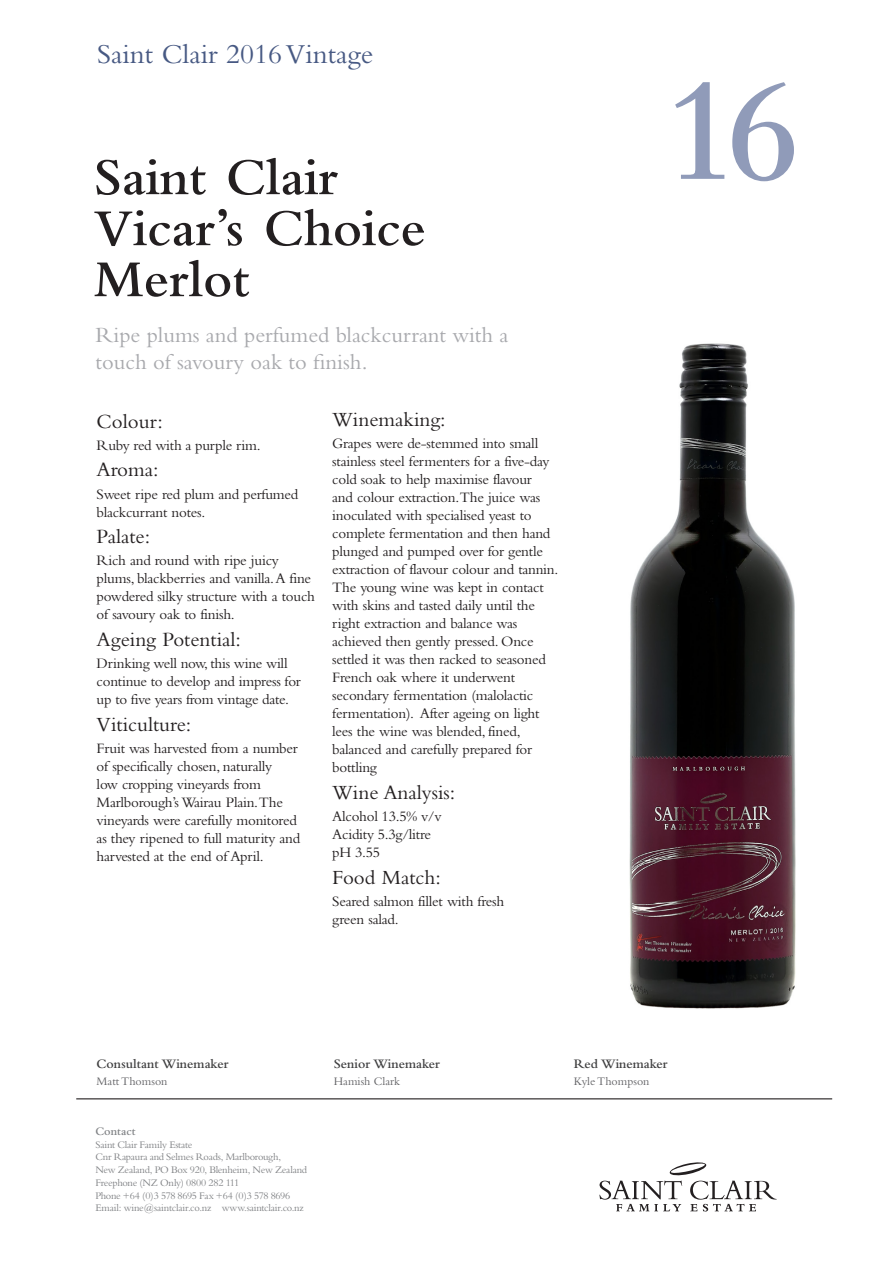
<style>
.page{position:relative;width:893px;height:1263px;background:#fff}
.page>*{position:absolute;margin:0;border:0;box-sizing:border-box;transform-origin:0 0}
.t1{font:600 151.5px "Bembo";color:#909bb9}
.Main_head{font:600 54px/51px "Bembo";color:#231f20}
.t2{font:28.5px "Bembo";color:#475983}
.t3{font:22.5px/27px "Bembo";color:#a8a9ad}
.sub_heads{font:21px "Bembo";color:#231f20}
.sub_heads-2{font:15px/18px "Bembo";letter-spacing:-.015em;color:#231f20}
.t4{font:600 13.5px "Bembo";color:#3e3e3f}
.t5{font:12px "Bembo";color:#636366}
.Body_copy{font:600 12px "Bembo";color:#808285}
.Body_copy-2{font:10.5px/12.8px "Bembo";letter-spacing:-.025em;color:#808285}
</style>
<div class="page">
<img style="left:629px;top:343px;width:167px;height:666px">
<hr style="left:76px;top:1098px;width:756px;height:1px;background:#231f20">
<svg style="left:599px;top:1162px;width:178px;height:49px"></svg>
<p class="t2" style="left:97px;top:38px;width:277px">Saint Clair 2016 Vintage</p>
<p class="Main_head" style="left:94px;top:152px;width:246px">Saint Clair</p>
<p class="Main_head" style="left:94px;top:203px;width:334px">Vicar’s Choice<br>Merlot</p>
<p class="t3" style="left:95px;top:321px;width:414px">Ripe plums and perfumed blackcurrant with a touch of savoury oak to finish.</p>
<p class="sub_heads" style="left:97px;top:409px;width:68px">Colour:</p>
<p class="sub_heads-2" style="left:97px;top:436px;width:166px">Ruby red with a purple rim.</p>
<p class="sub_heads" style="left:97px;top:457px;width:63px">Aroma:</p>
<p class="sub_heads-2" style="left:97px;top:485px;width:203px">Sweet ripe red plum and perfumed blackcurrant notes.</p>
<p class="sub_heads" style="left:97px;top:524px;width:55px">Palate:</p>
<p class="sub_heads-2" style="left:97px;top:551px;width:220px">Rich and round with ripe juicy plums, blackberries and vanilla. A fine powdered silky structure with a touch of savoury oak to finish.</p>
<p class="sub_heads" style="left:97px;top:627px;width:146px">Ageing Potential:</p>
<p class="sub_heads-2" style="left:97px;top:654px;width:206px">Drinking well now, this wine will continue to develop and impress for up to five years from vintage date.</p>
<p class="sub_heads" style="left:97px;top:712px;width:96px">Viticulture:</p>
<p class="sub_heads-2" style="left:97px;top:739px;width:205px">Fruit was harvested from a number of specifically chosen, naturally<br>low cropping vineyards from Marlborough’s Wairau Plain.The vineyards were carefully monitored as they ripened to full maturity and harvested at the end of April.</p>
<p class="sub_heads" style="left:332px;top:407px;width:115px">Winemaking:</p>
<p class="sub_heads-2" style="left:332px;top:434px;width:228px">Grapes were de-stemmed into small stainless steel fermenters for a five-day cold soak to help maximise flavour<br>and colour extraction.The juice was inoculated with specialised yeast to complete fermentation and then hand plunged and pumped over for gentle extraction of flavour colour and tannin.<br>The young wine was kept in contact with skins and tasted daily until the right extraction and balance was achieved then gently pressed. Once settled it was then racked to seasoned French oak where it underwent secondary fermentation (malolactic fermentation). After ageing on light lees the wine was blended, fined, balanced and carefully prepared for bottling</p>
<p class="sub_heads" style="left:332px;top:780px;width:124px">Wine Analysis:</p>
<p class="sub_heads-2" style="left:332px;top:807px;width:111px">Alcohol 13.5% v/v</p>
<p class="sub_heads-2" style="left:332px;top:825px;width:100px">Acidity 5.3g/litre</p>
<p class="sub_heads-2" style="left:332px;top:843px;width:49px">pH 3.55</p>
<p class="sub_heads" style="left:332px;top:865px;width:110px">Food Match:</p>
<p class="sub_heads-2" style="left:332px;top:892px;width:173px">Seared salmon fillet with fresh green salad.</p>
<p class="t1" style="left:664px;top:47px;width:139px">16</p>
<p class="t4" style="left:97px;top:1056px;width:133px">Consultant Winemaker</p>
<p class="t5" style="left:97px;top:1074px;width:72px">Matt Thomson</p>
<p class="Body_copy" style="left:95px;top:1124px;width:42px">Contact</p>
<p class="Body_copy-2" style="left:95px;top:1138px;width:99px">Saint Clair Family Estate</p>
<p class="Body_copy-2" style="left:95px;top:1150px;width:213px">Cnr Rapaura and Selmes Roads, Marlborough,<br>New Zealand, PO Box 920, Blenheim, New Zealand</p>
<p class="Body_copy-2" style="left:95px;top:1176px;width:196px">Freephone (NZ Only) 0800 282 111<br>Phone +64 (0)3 578 8695 Fax +64 (0)3 578 8696</p>
<p class="Body_copy-2" style="left:95px;top:1201px;width:210px">Email: wine@saintclair.co.nz www.saintclair.co.nz</p>
<p class="t4" style="left:334px;top:1056px;width:108px">Senior Winemaker</p>
<p class="t5" style="left:334px;top:1074px;width:68px">Hamish Clark</p>
<p class="t4" style="left:574px;top:1056px;width:96px">Red Winemaker</p>
<p class="t5" style="left:574px;top:1074px;width:77px">Kyle Thompson</p>
</div>
